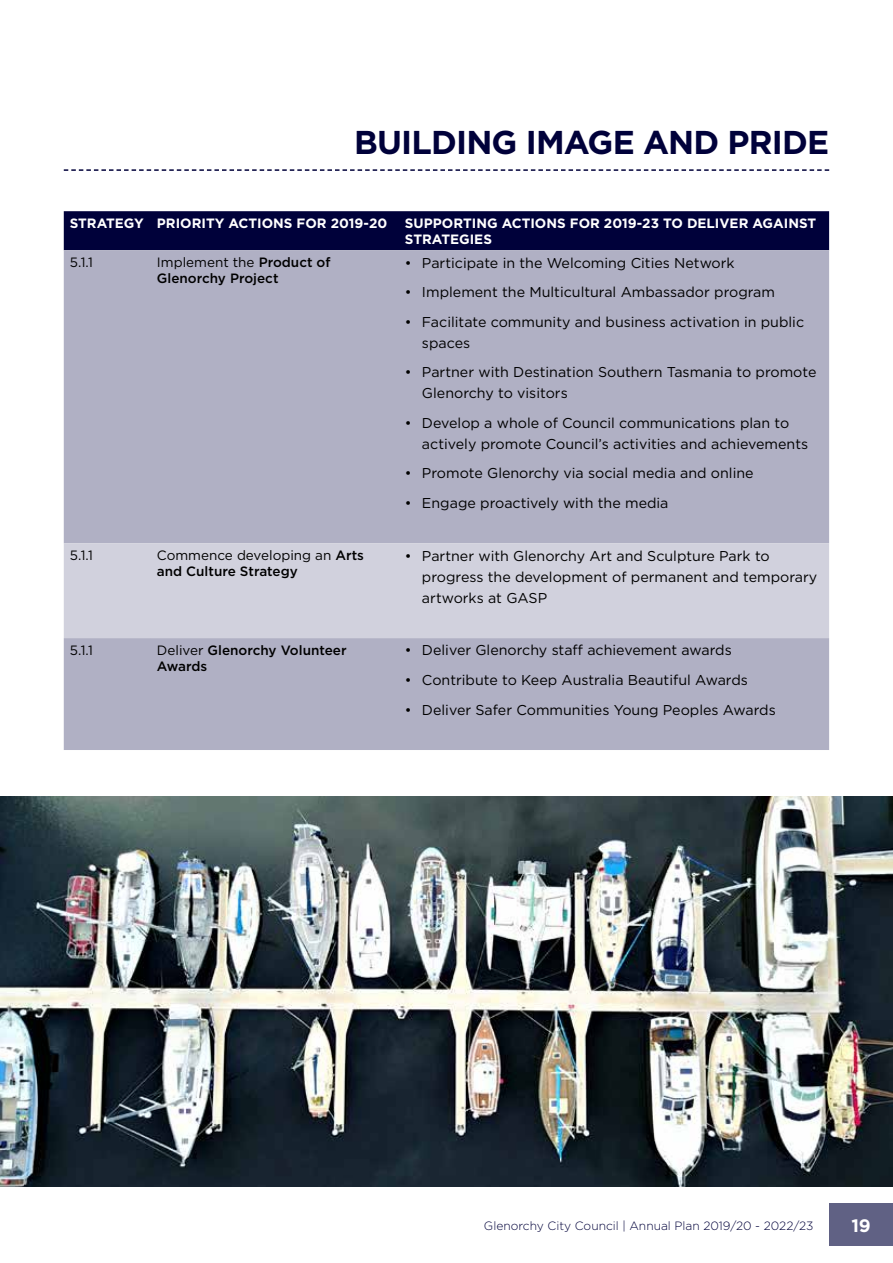
<style>
.page{position:relative;width:893px;height:1263px;background:#fff}
.page>*{position:absolute;margin:0;border:0;box-sizing:border-box;transform-origin:0 0}
.t1{font:700 33px "Gotham";letter-spacing:-.025em;color:#00013a}
.t2{font:700 18px "Gotham";color:#fff}
.t3{font:14.25px/21px "Gotham";color:#000}
.t4{font:500 13.5px/16.2px "Gotham";color:#000}
.t5{font:700 13.5px/16.2px "Gotham";color:#fff}
.t6{font:13.5px "Gotham";color:#000}
.t7{font:300 12px "Gotham";color:#00013a}
.s1{font-weight:400}
</style>
<div class="page">
<div style="left:829px;top:1203px;width:64px;height:43px;background:#606184"></div>
<svg style="left:64px;top:169px;width:765px;height:2px"></svg>
<div style="left:64px;top:211px;width:765px;height:39px;background:#00013a"></div>
<div style="left:64px;top:250px;width:765px;height:500px;background:#b0b0c4"></div>
<div style="left:64px;top:543px;width:765px;height:95px;background:#d1d1dd"></div>
<img style="left:0;top:797px;width:893px;height:389px">
<h1 class="t1" style="left:354px;top:120px;width:477px">BUILDING IMAGE AND PRIDE</h1>
<p class="t5" style="left:70px;top:215px;width:319px">STRATEGY PRIORITY ACTIONS FOR 2019-20</p>
<p class="t5" style="left:405px;top:215px;width:413px">SUPPORTING ACTIONS FOR 2019-23 TO DELIVER AGAINST<br>STRATEGIES</p>
<p class="t6" style="left:70px;top:254px;width:25px">5.1.1</p>
<p class="t4" style="left:157px;top:254px;width:175px"><span class="s1">Implement the</span> Product of<br>Glenorchy Project</p>
<p class="t3" style="left:405px;top:252px;width:331px">• Participate in the Welcoming Cities Network</p>
<p class="t3" style="left:405px;top:281px;width:372px">• Implement the Multicultural Ambassador program</p>
<p class="t3" style="left:422px;top:311px;width:384px;text-indent:-17px">• Facilitate community and business activation in public spaces</p>
<p class="t3" style="left:422px;top:361px;width:396px;text-indent:-17px">• Partner with Destination Southern Tasmania to promote<br>Glenorchy to visitors</p>
<p class="t3" style="left:422px;top:412px;width:388px;text-indent:-17px">• Develop a whole of Council communications plan to actively promote Council’s activities and achievements</p>
<p class="t3" style="left:405px;top:462px;width:350px">• Promote Glenorchy via social media and online</p>
<p class="t3" style="left:405px;top:492px;width:265px">• Engage proactively with the media</p>
<p class="t6" style="left:70px;top:546px;width:25px">5.1.1</p>
<p class="t4" style="left:157px;top:547px;width:209px"><span class="s1">Commence developing an</span> Arts and Culture Strategy</p>
<p class="t3" style="left:422px;top:545px;width:397px;text-indent:-17px">• Partner with Glenorchy Art and Sculpture Park to progress the development of permanent and temporary artworks at GASP</p>
<p class="t6" style="left:70px;top:641px;width:25px">5.1.1</p>
<p class="t4" style="left:157px;top:642px;width:191px"><span class="s1">Deliver</span> Glenorchy Volunteer<br>Awards</p>
<p class="t3" style="left:405px;top:640px;width:328px">• Deliver Glenorchy staff achievement awards</p>
<p class="t3" style="left:405px;top:669px;width:345px">• Contribute to Keep Australia Beautiful Awards</p>
<p class="t3" style="left:405px;top:699px;width:372px">• Deliver Safer Communities Young Peoples Awards</p>
<p class="t7" style="left:484px;top:1218px;width:331px">Glenorchy City Council | Annual Plan 2019/20 - 2022/23</p>
<p class="t2" style="left:851px;top:1213px;width:21px">19</p>
</div>
